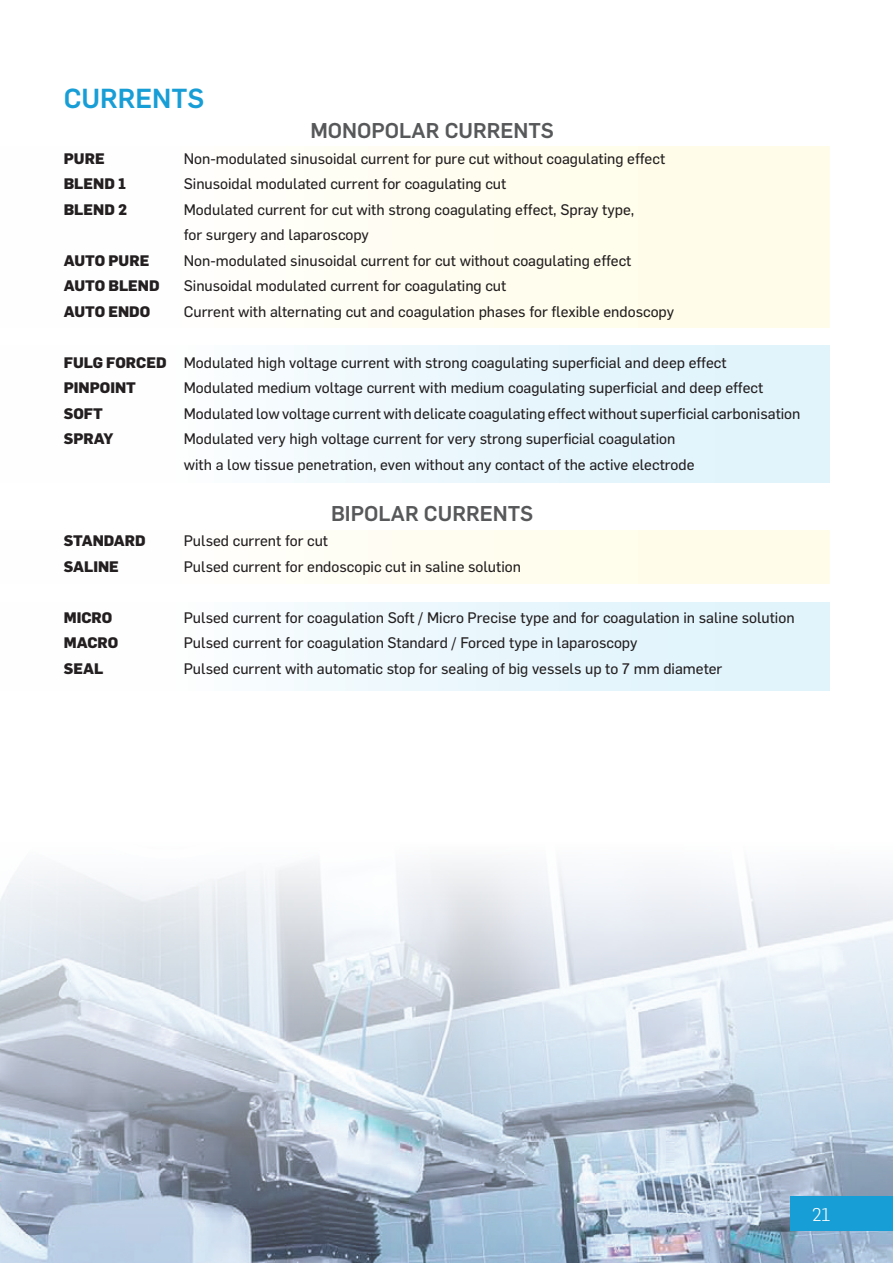
<style>
.page{position:relative;width:893px;height:1263px;background:#fff}
.page>*{position:absolute;margin:0;border:0;box-sizing:border-box;transform-origin:0 0}
.Corpo_del_testo_-_Gi{font:500 27px "Flama";color:#189ed6}
.Corpo_del_testo_-_Gi-2{font:500 21px "Flama";color:#57585a}
.Intestazione_continu{font:300 18px "Flama";color:#fff}
.Corpo_del_testo_-_Gi-3{font:15px "Flama Basic";color:#231f20}
.Corpo_del_testo_-_Gi-4{font:800 15px "Flama";color:#231f20}
.s1{font-family:"Flama";font-weight:800}
</style>
<div class="page">
<div style="left:0;top:345px;width:829px;height:138px;background:linear-gradient(to right,#fffffe,#dcf2fb)"></div>
<div style="left:0;top:602px;width:829px;height:89px;background:linear-gradient(to right,#fffffe,#dcf2fb)"></div>
<div style="left:0;top:146px;width:829px;height:181px;background:#fffdf2"></div>
<div style="left:0;top:530px;width:829px;height:53px;background:#fffdf2"></div>
<img style="left:0;top:862px;width:893px;height:401px">
<div style="left:791px;top:1197px;width:102px;height:34px;background:#189ed6"></div>
<p class="Corpo_del_testo_-_Gi" style="left:64px;top:79px;width:142px">CURRENTS</p>
<p class="Corpo_del_testo_-_Gi-2" style="left:310px;top:116px;width:245px">MONOPOLAR CURRENTS</p>
<p class="Corpo_del_testo_-_Gi-4" style="left:64px;top:147px;width:42px">PURE</p>
<p class="Corpo_del_testo_-_Gi-3" style="left:184px;top:148px;width:483px">Non-modulated sinusoidal current for pure cut without coagulating effect</p>
<p class="Corpo_del_testo_-_Gi-4" style="left:64px;top:173px;width:64px">BLEND 1</p>
<p class="Corpo_del_testo_-_Gi-3" style="left:184px;top:173px;width:324px">Sinusoidal modulated current for coagulating cut</p>
<p class="Corpo_del_testo_-_Gi-4" style="left:64px;top:198px;width:65px">BLEND 2</p>
<p class="Corpo_del_testo_-_Gi-3" style="left:184px;top:199px;width:452px">Modulated current for cut with strong coagulating effect, Spray type,</p>
<p class="Corpo_del_testo_-_Gi-3" style="left:184px;top:224px;width:187px">for surgery and laparoscopy</p>
<p class="Corpo_del_testo_-_Gi-4" style="left:64px;top:249px;width:87px">AUTO PURE</p>
<p class="Corpo_del_testo_-_Gi-3" style="left:184px;top:250px;width:449px">Non-modulated sinusoidal current for cut without coagulating effect</p>
<p class="Corpo_del_testo_-_Gi-4" style="left:64px;top:275px;width:97px">AUTO BLEND</p>
<p class="Corpo_del_testo_-_Gi-3" style="left:184px;top:275px;width:324px">Sinusoidal modulated current for coagulating cut</p>
<p class="Corpo_del_testo_-_Gi-4" style="left:64px;top:300px;width:88px">AUTO ENDO</p>
<p class="Corpo_del_testo_-_Gi-3" style="left:184px;top:301px;width:492px">Current with alternating cut and coagulation phases for flexible endoscopy</p>
<p class="Corpo_del_testo_-_Gi-3" style="left:64px;top:352px;width:664px"><span class="s1">FULG FORCED</span> Modulated high voltage current with strong coagulating superficial and deep effect</p>
<p class="Corpo_del_testo_-_Gi-4" style="left:64px;top:377px;width:74px">PINPOINT</p>
<p class="Corpo_del_testo_-_Gi-3" style="left:184px;top:377px;width:581px">Modulated medium voltage current with medium coagulating superficial and deep effect</p>
<p class="Corpo_del_testo_-_Gi-4" style="left:64px;top:402px;width:41px">SOFT</p>
<p class="Corpo_del_testo_-_Gi-3" style="left:184px;top:403px;width:618px">Modulated low voltage current with delicate coagulating effect without superficial carbonisation</p>
<p class="Corpo_del_testo_-_Gi-4" style="left:64px;top:428px;width:51px">SPRAY</p>
<p class="Corpo_del_testo_-_Gi-3" style="left:184px;top:428px;width:493px">Modulated very high voltage current for very strong superficial coagulation</p>
<p class="Corpo_del_testo_-_Gi-3" style="left:184px;top:454px;width:512px">with a low tissue penetration, even without any contact of the active electrode</p>
<p class="Corpo_del_testo_-_Gi-2" style="left:331px;top:498px;width:204px">BIPOLAR CURRENTS</p>
<p class="Corpo_del_testo_-_Gi-4" style="left:64px;top:530px;width:83px">STANDARD</p>
<p class="Corpo_del_testo_-_Gi-3" style="left:184px;top:530px;width:146px">Pulsed current for cut</p>
<p class="Corpo_del_testo_-_Gi-4" style="left:64px;top:555px;width:57px">SALINE</p>
<p class="Corpo_del_testo_-_Gi-3" style="left:184px;top:556px;width:339px">Pulsed current for endoscopic cut in saline solution</p>
<p class="Corpo_del_testo_-_Gi-4" style="left:64px;top:606px;width:50px">MICRO</p>
<p class="Corpo_del_testo_-_Gi-3" style="left:184px;top:607px;width:612px">Pulsed current for coagulation Soft / Micro Precise type and for coagulation in saline solution</p>
<p class="Corpo_del_testo_-_Gi-4" style="left:64px;top:632px;width:56px">MACRO</p>
<p class="Corpo_del_testo_-_Gi-3" style="left:184px;top:632px;width:455px">Pulsed current for coagulation Standard / Forced type in laparoscopy</p>
<p class="Corpo_del_testo_-_Gi-4" style="left:64px;top:657px;width:41px">SEAL</p>
<p class="Corpo_del_testo_-_Gi-3" style="left:184px;top:658px;width:540px">Pulsed current with automatic stop for sealing of big vessels up to 7 mm diameter</p>
<p class="Intestazione_continu" style="left:812px;top:1202px;width:20px">21</p>
</div>
